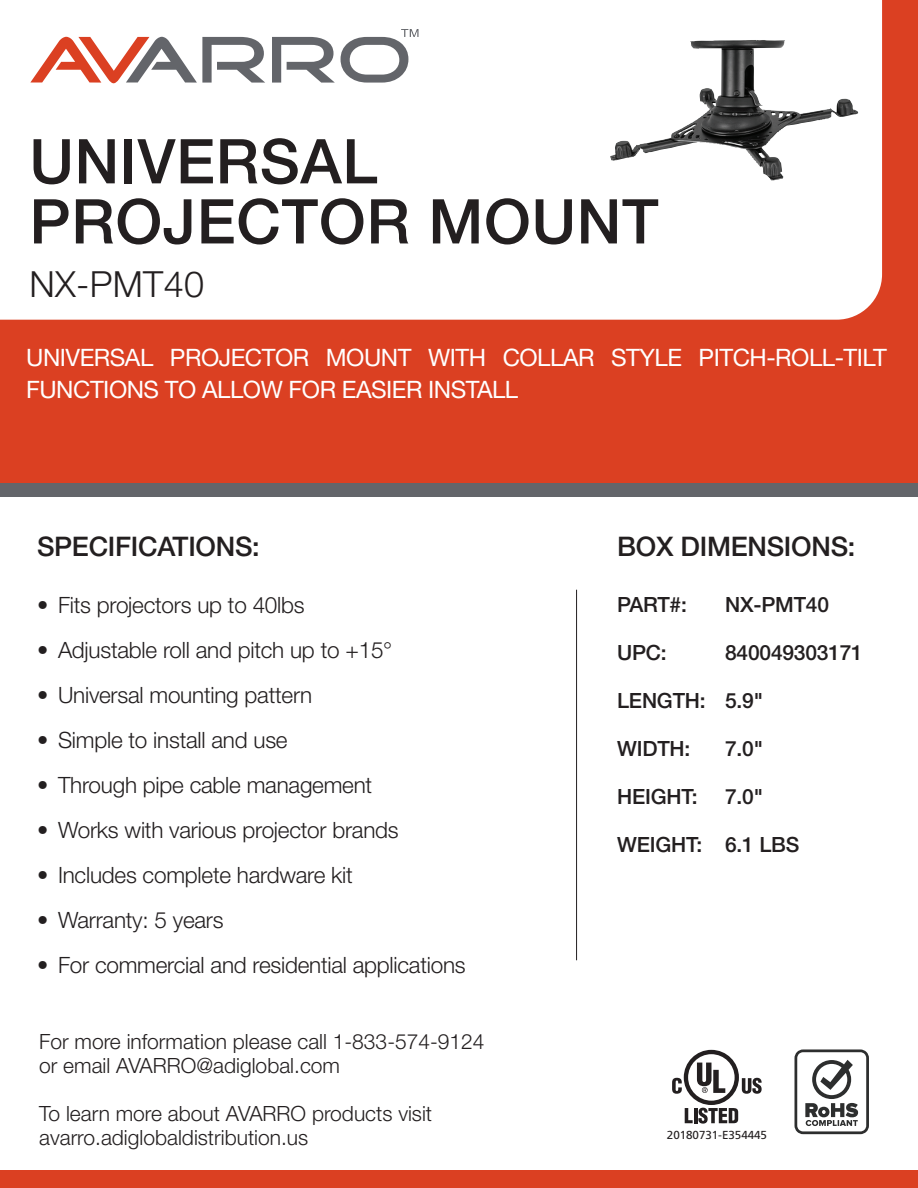
<style>
.page{position:relative;width:918px;height:1188px;background:#fff}
.page>*{position:absolute;margin:0;border:0;box-sizing:border-box;transform-origin:0 0}
.t1{font:500 61.8px/60.2px "Helvetica Neue LT Std";letter-spacing:.01em;color:#231f20}
.t2{font:300 36px "Helvetica Neue LT Std";letter-spacing:.01em;color:#231f20}
.t3{font:500 27px "Helvetica Neue LT Std";letter-spacing:-.01em;color:#231f20}
.t4{font:24px/31.5px "Helvetica Neue LT Std";letter-spacing:-.02em;color:#fff}
.t5{font:300 22.5px "Helvetica Neue LT Std";letter-spacing:-.01em;color:#231f20}
.t6{font:300 21px "Helvetica Neue LT Std";color:#231f20}
.t7{font:500 21px "Helvetica Neue LT Std";letter-spacing:-.01em;color:#231f20}
.t8{font:11.7px "Frutiger LT Std";letter-spacing:-.005em;color:#231f20}
</style>
<div class="page">
<div style="left:0;top:0;width:918px;height:483px;background:#db4022"></div>
<div style="left:0;top:0;width:882px;height:320px;background:#fff"></div>
<svg style="left:30px;top:37px;width:235px;height:46px"></svg>
<svg style="left:272px;top:37px;width:63px;height:46px;background:#b1b2b5"></svg>
<svg style="left:341px;top:29px;width:78px;height:54px;background:#cbcbcd"></svg>
<hr style="left:576px;top:590px;width:1px;height:370px;background:#231f20">
<svg style="left:795px;top:1049px;width:74px;height:85px"></svg>
<div style="left:684px;top:1050px;width:55px;height:55px;border:4px solid #231f20;border-radius:50%"></div>
<svg style="left:697px;top:1063px;width:28px;height:30px"></svg>
<svg style="left:672px;top:1078px;width:10px;height:16px"></svg>
<svg style="left:685px;top:1108px;width:53px;height:16px"></svg>
<svg style="left:742px;top:1078px;width:20px;height:16px"></svg>
<div style="left:0;top:1170px;width:918px;height:18px;background:#db4022"></div>
<div style="left:0;top:483px;width:918px;height:14px;background:#63656a"></div>
<img style="left:610px;top:40px;width:149px;height:121px">
<p class="t1" style="left:29px;top:131px;width:631px">UNIVERSAL<br>PROJECTOR MOUNT</p>
<p class="t2" style="left:29px;top:262px;width:176px">NX-PMT40</p>
<p class="t4" style="left:26px;top:341px;width:862px">UNIVERSAL PROJECTOR MOUNT WITH COLLAR STYLE PITCH-ROLL-TILT<br>FUNCTIONS TO ALLOW FOR EASIER INSTALL</p>
<p class="t3" style="left:37px;top:530px;width:224px">SPECIFICATIONS:</p>
<p class="t5" style="left:37px;top:591px;width:269px">• Fits projectors up to 40lbs</p>
<p class="t5" style="left:37px;top:636px;width:357px">• Adjustable roll and pitch up to +15°</p>
<p class="t5" style="left:37px;top:681px;width:277px">• Universal mounting pattern</p>
<p class="t5" style="left:37px;top:726px;width:252px">• Simple to install and use</p>
<p class="t5" style="left:37px;top:771px;width:337px">• Through pipe cable management</p>
<p class="t5" style="left:37px;top:816px;width:363px">• Works with various projector brands</p>
<p class="t5" style="left:37px;top:861px;width:317px">• Includes complete hardware kit</p>
<p class="t5" style="left:37px;top:906px;width:188px">• Warranty: 5 years</p>
<p class="t5" style="left:37px;top:951px;width:430px">• For commercial and residential applications</p>
<p class="t3" style="left:617px;top:530px;width:240px">BOX DIMENSIONS:</p>
<p class="t7" style="left:617px;top:592px;width:71px">PART#:</p>
<p class="t7" style="left:725px;top:592px;width:105px">NX-PMT40</p>
<p class="t7" style="left:617px;top:640px;width:51px">UPC:</p>
<p class="t7" style="left:725px;top:640px;width:139px">840049303171</p>
<p class="t7" style="left:617px;top:688px;width:147px">LENGTH: 5.9"</p>
<p class="t7" style="left:617px;top:736px;width:75px">WIDTH:</p>
<p class="t7" style="left:725px;top:736px;width:39px">7.0"</p>
<p class="t7" style="left:617px;top:784px;width:82px">HEIGHT:</p>
<p class="t7" style="left:725px;top:784px;width:39px">7.0"</p>
<p class="t7" style="left:617px;top:832px;width:184px">WEIGHT: 6.1 LBS</p>
<p class="t6" style="left:39px;top:1029px;width:447px">For more information please call 1-833-574-9124</p>
<p class="t6" style="left:39px;top:1053px;width:302px">or email AVARRO@adiglobal.com</p>
<p class="t6" style="left:39px;top:1101px;width:395px">To learn more about AVARRO products visit</p>
<p class="t6" style="left:39px;top:1125px;width:271px">avarro.adiglobaldistribution.us</p>
<p class="t8" style="left:667px;top:1128px;width:102px">20180731-E354445</p>
</div>
